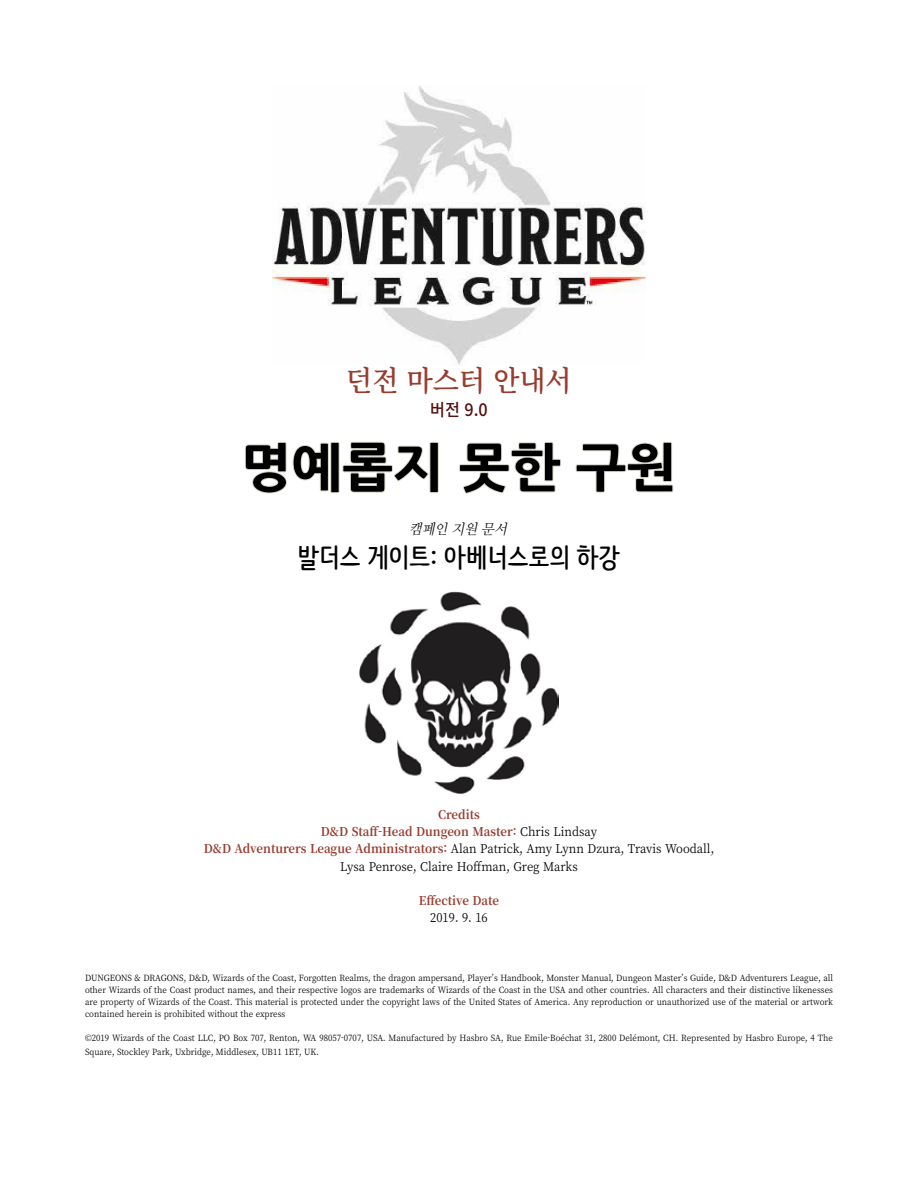
<style>
.page{position:relative;width:918px;height:1188px;background:#fff}
.page>*{position:absolute;margin:0;border:0;box-sizing:border-box;transform-origin:0 0}
.t1{font:800 51.3px "Nanum Gothic";color:#000;scale:1.05 1}
.t2{font:600 28.5px "Source Han Serif K";color:#983c2f;scale:.95 1}
.t3{font:700 27px "Nanum Barunpen";color:#000}
.t4{font:500 17.1px "Noto Sans CJ Kkr";color:#540f0f;scale:.95 1}
.t5{font:italic 14.25px "Nanum Myeongjo";color:#000;scale:.95 1}
.t6{font:12.15px/17.2px "Source Han Serif K";color:#000;text-align:center;scale:.95 1}
.t7{font:700 12.15px "Source Han Serif K";color:#983c2f;scale:.95 1}
.t8{font:8.55px/12px "Source Han Serif K";color:#000;text-align:justify;scale:.95 1}
.s1{font-weight:700;color:#983c2f}
</style>
<div class="page">
<img style="left:272px;top:85px;width:374px;height:281px">
<svg style="left:245px;top:441px;width:194px;height:53px"></svg>
<svg style="left:459px;top:442px;width:102px;height:52px"></svg>
<svg style="left:575px;top:442px;width:99px;height:51px"></svg>
<img style="left:360px;top:591px;width:198px;height:202px">
<h2 class="t2" style="left:346px;top:365px;width:239px">던전 마스터 안내서</h2>
<h3 class="t4" style="left:430px;top:400px;width:62px">버전 9.0</h3>
<h1 class="t1" style="left:241px;top:440px;width:417px">명예롭지 못한 구원</h1>
<h3 class="t5" style="left:409px;top:520px;width:108px">캠페인 지원 문서</h3>
<h3 class="t3" style="left:298px;top:540px;width:324px">발더스 게이트: 아베너스로의 하강</h3>
<h3 class="t6" style="left:204px;top:806px;width:539px"><span class="s1">Credits<br>D&amp;D Staff-Head Dungeon Master:</span> Chris Lindsay<br><span class="s1">D&amp;D Adventurers League Administrators:</span> Alan Patrick, Amy Lynn Dzura, Travis Woodall, Lysa Penrose, Claire Hoffman, Greg Marks</h3>
<h3 class="t7" style="left:419px;top:894px;width:86px">Effective Date</h3>
<h3 class="t6" style="left:430px;top:910px;width:62px">2019. 9. 16</h3>
<p class="t8" style="left:85px;top:972px;width:789px">DUNGEONS &amp; DRAGONS, D&amp;D, Wizards of the Coast, Forgotten Realms, the dragon ampersand, Player’s Handbook, Monster Manual, Dungeon Master’s Guide, D&amp;D Adventurers League, all other Wizards of the Coast product names, and their respective logos are trademarks of Wizards of the Coast in the USA and other countries. All characters and their distinctive likenesses are property of Wizards of the Coast. This material is protected under the copyright laws of the United States of America. Any reproduction or unauthorized use of the material or artwork contained herein is prohibited without the express</p>
<p class="t8" style="left:85px;top:1031px;width:789px;line-height:14px">©2019 Wizards of the Coast LLC, PO Box 707, Renton, WA 98057-0707, USA. Manufactured by Hasbro SA, Rue Emile-Boéchat 31, 2800 Delémont, CH. Represented by Hasbro Europe, 4 The<br>Square, Stockley Park, Uxbridge, Middlesex, UB11 1ET, UK.</p>
</div>
